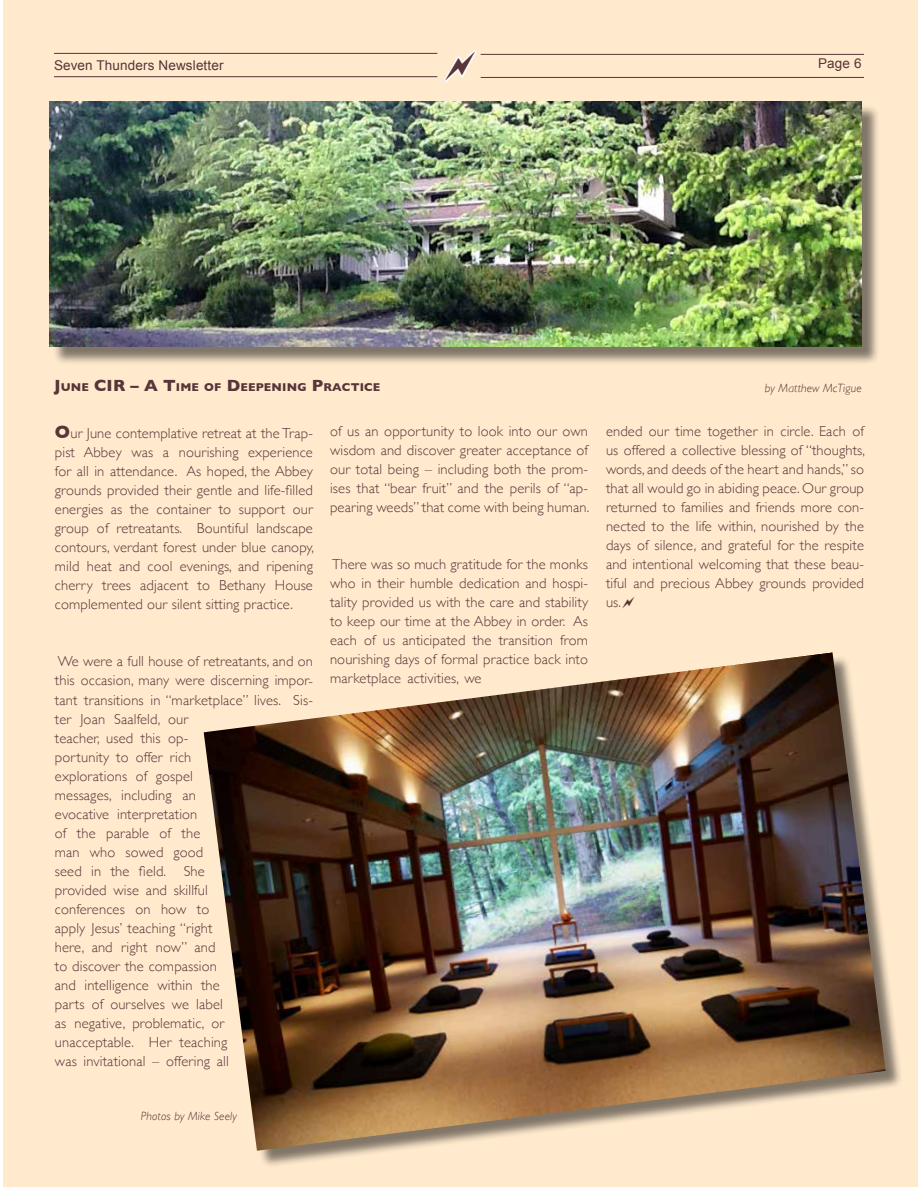
<style>
.page{position:relative;width:918px;height:1188px;background:#fff}
.page>*{position:absolute;margin:0;border:0;box-sizing:border-box;transform-origin:0 0}
.t1{font:300 14.55px/19px "Gill Sans";letter-spacing:.01em;color:#573538;text-align:justify}
.t2{font:13.5px "Arial";letter-spacing:.01em;color:#573538}
.t3{font:italic 300 12px "Gill Sans";letter-spacing:.01em;color:#573538}
.t4{font:700 11.55px "Gill Sans";letter-spacing:.015em;color:#573538}
.s1{font-size:16.5px}
.s2{font-weight:700;font-size:18px}
</style>
<div class="page">
<div style="left:3px;top:1px;width:915px;height:1186px;background:#ffeace"></div>
<hr style="left:54px;top:53px;width:383px;height:1px;background:#573538">
<hr style="left:54px;top:76px;width:383px;height:1px;background:#573538">
<hr style="left:481px;top:77px;width:383px;height:1px;background:#573538">
<hr style="left:481px;top:54px;width:383px;height:1px;background:#573538">
<div style="left:206px;top:655px;width:698px;height:514px;background:#000;opacity:.5"></div>
<img style="left:204px;top:652px;width:682px;height:499px">
<div style="left:52px;top:104px;width:828px;height:262px;background:#000;opacity:.5"></div>
<img style="left:50px;top:102px;width:812px;height:245px">
<svg style="left:432px;top:50px;width:56px;height:32px"></svg>
<p class="t2" style="left:54px;top:58px;width:171px">Seven Thunders Newsletter</p>
<p class="t2" style="left:818px;top:56px;width:45px">Page 6</p>
<p class="t4" style="left:54px;top:381px;width:328px"><span class="s1">J</span>UNE <span class="s1">CIR – A T</span>IME OF <span class="s1">D</span>EEPENING <span class="s1">P</span>RACTICE</p>
<p class="t1" style="left:330px;top:421px;width:261px">of us an opportunity to look into our own wisdom and discover greater acceptance of our total being – including both the prom&shy;ises that “bear fruit” and the perils of “ap&shy;pearing weeds” that come with being human.</p>
<p class="t1" style="left:55px;top:424px;width:261px"><span class="s2">O</span>ur June contemplative retreat at the Trap&shy;pist Abbey was a nourishing experience for all in attendance. As hoped, the Abbey grounds provided their gentle and life-filled energies as the container to support our group of retreatants. Bountiful landscape contours, verdant forest under blue canopy, mild heat and cool evenings, and ripening cherry trees adjacent to Bethany House complemented our silent sitting practice.</p>
<p class="t1" style="left:330px;top:555px;width:260px">There was so much gratitude for the monks who in their humble dedication and hospi&shy;tality provided us with the care and stability to keep our time at the Abbey in order. As each of us anticipated the transition from nourishing days of formal practice back into marketplace activities, we</p>
<p class="t1" style="left:55px;top:652px;width:260px;text-align:left">We were a full house of retreatants, and on this occasion, many were discerning impor&shy;tant transitions in “marketplace” lives. Sis&shy;ter Joan Saalfeld, our<br>teacher, used this op-<br>portunity to offer rich<br>explorations of gospel<br>messages, including an<br>evocative interpretation<br>of the parable of the<br>man who sowed good<br>seed in the field. She<br>provided wise and skillful<br>conferences on how to<br>apply Jesus’ teaching “right<br>here, and right now” and<br>to discover the compassion<br>and intelligence within the<br>parts of ourselves we label<br>as negative, problematic, or<br>unacceptable. Her teaching<br>was invitational – offering all</p>
<p class="t3" style="left:765px;top:381px;width:98px">by Matthew McTigue</p>
<p class="t1" style="left:606px;top:421px;width:261px">ended our time together in circle. Each of us offered a collective blessing of “thoughts, words, and deeds of the heart and hands,” so that all would go in abiding peace. Our group returned to families and friends more con&shy;nected to the life within, nourished by the days of silence, and grateful for the respite and intentional welcoming that these beau&shy;tiful and precious Abbey grounds provided us.</p>
<p class="t3" style="left:141px;top:1110px;width:98px">Photos by Mike Seely</p>
</div>
